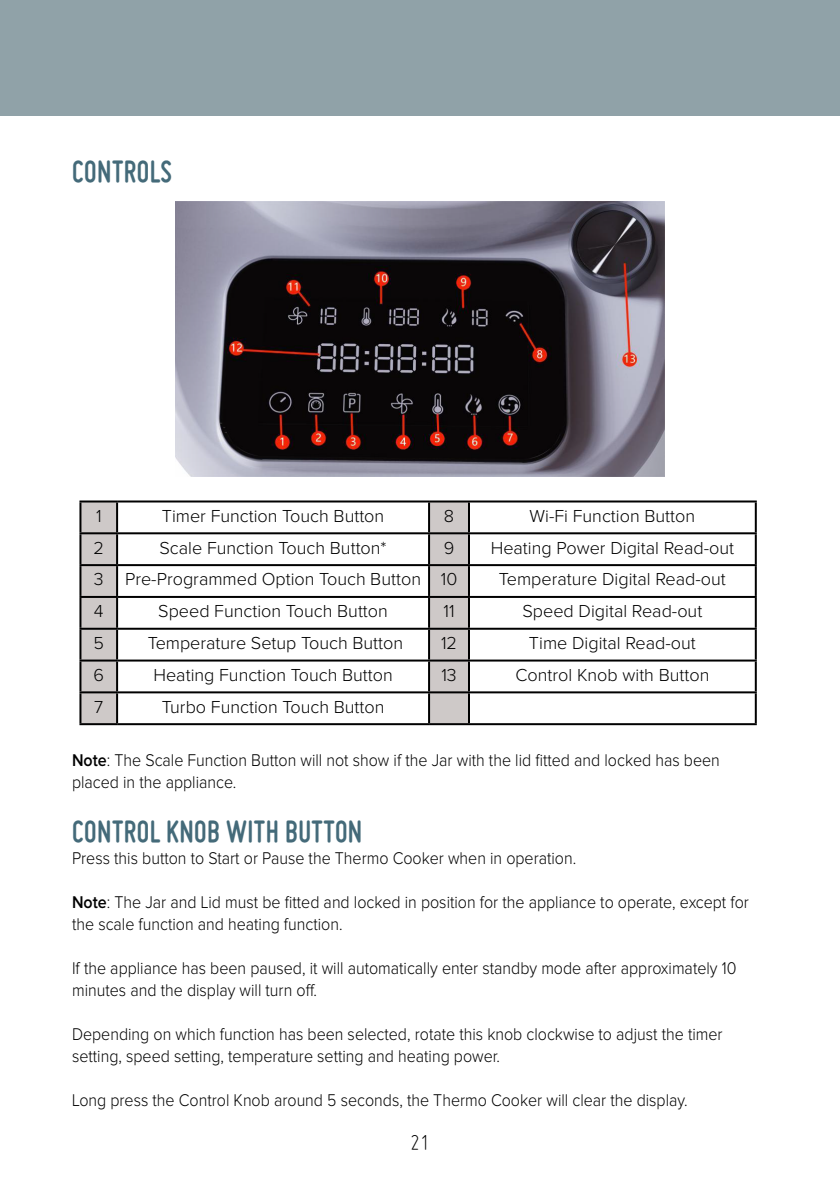
<style>
.page{position:relative;width:840px;height:1191px;background:#fff}
.page>*{position:absolute;margin:0;border:0;box-sizing:border-box;transform-origin:0 0}
.t1{font:700 33px "Miso";letter-spacing:.015em;color:#446a79;scale:.91 1}
.t2{font:300 24px "Miso";color:#000}
.t3{font:300 18px "Proxima Nova";color:#000}
.t4{font:300 17.6px/22px "Proxima Nova";color:#000;scale:.91 1}
.s1{font-weight:600}
</style>
<div class="page">
<div style="left:0;top:0;width:839px;height:116px;background:#90a2a8"></div>
<img style="left:176px;top:201px;width:487px;height:275px">
<svg style="left:81px;top:502px;width:386px;height:221px"></svg>
<hr style="left:79px;top:500px;width:38px;height:2px;background:#000">
<hr style="left:79px;top:502px;width:2px;height:30px;background:#000">
<hr style="left:117px;top:500px;width:312px;height:2px;background:#000">
<hr style="left:116px;top:502px;width:2px;height:30px;background:#000">
<hr style="left:429px;top:500px;width:39px;height:2px;background:#000">
<hr style="left:428px;top:502px;width:2px;height:30px;background:#000">
<hr style="left:468px;top:500px;width:288px;height:2px;background:#000">
<hr style="left:467px;top:502px;width:2px;height:30px;background:#000">
<hr style="left:754px;top:502px;width:2px;height:30px;background:#000">
<hr style="left:79px;top:532px;width:38px;height:2px;background:#000">
<hr style="left:79px;top:534px;width:2px;height:30px;background:#000">
<hr style="left:117px;top:532px;width:312px;height:2px;background:#000">
<hr style="left:116px;top:534px;width:2px;height:30px;background:#000">
<hr style="left:429px;top:532px;width:39px;height:2px;background:#000">
<hr style="left:428px;top:534px;width:2px;height:30px;background:#000">
<hr style="left:468px;top:532px;width:288px;height:2px;background:#000">
<hr style="left:467px;top:534px;width:2px;height:30px;background:#000">
<hr style="left:754px;top:534px;width:2px;height:30px;background:#000">
<hr style="left:79px;top:564px;width:38px;height:2px;background:#000">
<hr style="left:79px;top:566px;width:2px;height:30px;background:#000">
<hr style="left:117px;top:564px;width:312px;height:2px;background:#000">
<hr style="left:116px;top:566px;width:2px;height:30px;background:#000">
<hr style="left:429px;top:564px;width:39px;height:2px;background:#000">
<hr style="left:428px;top:566px;width:2px;height:30px;background:#000">
<hr style="left:468px;top:564px;width:288px;height:2px;background:#000">
<hr style="left:467px;top:566px;width:2px;height:30px;background:#000">
<hr style="left:754px;top:566px;width:2px;height:30px;background:#000">
<hr style="left:79px;top:596px;width:38px;height:2px;background:#000">
<hr style="left:79px;top:598px;width:2px;height:30px;background:#000">
<hr style="left:117px;top:596px;width:312px;height:2px;background:#000">
<hr style="left:116px;top:598px;width:2px;height:30px;background:#000">
<hr style="left:429px;top:596px;width:39px;height:2px;background:#000">
<hr style="left:428px;top:598px;width:2px;height:30px;background:#000">
<hr style="left:468px;top:596px;width:288px;height:2px;background:#000">
<hr style="left:467px;top:598px;width:2px;height:30px;background:#000">
<hr style="left:754px;top:598px;width:2px;height:30px;background:#000">
<hr style="left:79px;top:628px;width:38px;height:2px;background:#000">
<hr style="left:79px;top:630px;width:2px;height:29px;background:#000">
<hr style="left:117px;top:628px;width:312px;height:2px;background:#000">
<hr style="left:116px;top:630px;width:2px;height:29px;background:#000">
<hr style="left:429px;top:628px;width:39px;height:2px;background:#000">
<hr style="left:428px;top:630px;width:2px;height:29px;background:#000">
<hr style="left:468px;top:628px;width:288px;height:2px;background:#000">
<hr style="left:467px;top:630px;width:2px;height:29px;background:#000">
<hr style="left:754px;top:630px;width:2px;height:29px;background:#000">
<hr style="left:79px;top:659px;width:38px;height:2px;background:#000">
<hr style="left:79px;top:661px;width:2px;height:30px;background:#000">
<hr style="left:117px;top:659px;width:312px;height:2px;background:#000">
<hr style="left:116px;top:661px;width:2px;height:30px;background:#000">
<hr style="left:429px;top:659px;width:39px;height:2px;background:#000">
<hr style="left:428px;top:661px;width:2px;height:30px;background:#000">
<hr style="left:468px;top:659px;width:288px;height:2px;background:#000">
<hr style="left:467px;top:661px;width:2px;height:30px;background:#000">
<hr style="left:754px;top:661px;width:2px;height:30px;background:#000">
<hr style="left:79px;top:691px;width:38px;height:2px;background:#000">
<hr style="left:79px;top:693px;width:2px;height:30px;background:#000">
<hr style="left:117px;top:691px;width:312px;height:2px;background:#000">
<hr style="left:116px;top:693px;width:2px;height:30px;background:#000">
<hr style="left:429px;top:691px;width:39px;height:2px;background:#000">
<hr style="left:428px;top:693px;width:2px;height:30px;background:#000">
<hr style="left:468px;top:691px;width:288px;height:2px;background:#000">
<hr style="left:467px;top:693px;width:2px;height:30px;background:#000">
<hr style="left:754px;top:693px;width:2px;height:30px;background:#000">
<hr style="left:79px;top:723px;width:38px;height:2px;background:#000">
<hr style="left:117px;top:723px;width:312px;height:2px;background:#000">
<hr style="left:429px;top:723px;width:39px;height:2px;background:#000">
<hr style="left:468px;top:723px;width:288px;height:2px;background:#000">
<h1 class="t1" style="left:72px;top:153px;width:111px">CONTROLS</h1>
<p class="t3" style="left:96px;top:506px;width:7px">1</p>
<p class="t3" style="left:162px;top:506px;width:224px">Timer Function Touch Button</p>
<p class="t3" style="left:443px;top:506px;width:12px">8</p>
<p class="t3" style="left:529px;top:506px;width:167px">Wi-Fi Function Button</p>
<p class="t3" style="left:93px;top:537px;width:12px">2</p>
<p class="t3" style="left:159px;top:537px;width:228px">Scale Function Touch Button*</p>
<p class="t3" style="left:443px;top:537px;width:12px">9</p>
<p class="t3" style="left:490px;top:537px;width:245px">Heating Power Digital Read-out</p>
<p class="t3" style="left:94px;top:569px;width:365px">3 Pre-Programmed Option Touch Button 10</p>
<p class="t3" style="left:498px;top:569px;width:228px">Temperature Digital Read-out</p>
<p class="t3" style="left:94px;top:601px;width:11px">4</p>
<p class="t3" style="left:158px;top:601px;width:231px">Speed Function Touch Button</p>
<p class="t3" style="left:443px;top:601px;width:13px">11</p>
<p class="t3" style="left:522px;top:601px;width:181px">Speed Digital Read-out</p>
<p class="t3" style="left:93px;top:633px;width:12px">5</p>
<p class="t3" style="left:148px;top:633px;width:257px">Temperature Setup Touch Button</p>
<p class="t3" style="left:441px;top:633px;width:18px">12</p>
<p class="t3" style="left:528px;top:633px;width:168px">Time Digital Read-out</p>
<p class="t3" style="left:93px;top:665px;width:12px">6</p>
<p class="t3" style="left:153px;top:665px;width:241px">Heating Function Touch Button</p>
<p class="t3" style="left:441px;top:665px;width:17px">13</p>
<p class="t3" style="left:515px;top:665px;width:195px">Control Knob with Button</p>
<p class="t3" style="left:94px;top:696px;width:11px">7</p>
<p class="t3" style="left:162px;top:696px;width:224px">Turbo Function Touch Button</p>
<p class="t4" style="left:72px;top:750px;width:713px"><span class="s1">Note</span>: The Scale Function Button will not show if the Jar with the lid fitted and locked has been placed in the appliance.</p>
<h1 class="t1" style="left:72px;top:813px;width:320px">CONTROL KNOB WITH BUTTON</h1>
<p class="t4" style="left:72px;top:848px;width:555px">Press this button to Start or Pause the Thermo Cooker when in operation.</p>
<p class="t4" style="left:72px;top:892px;width:744px"><span class="s1">Note</span>: The Jar and Lid must be fitted and locked in position for the appliance to operate, except for the scale function and heating function.</p>
<p class="t4" style="left:72px;top:958px;width:731px">If the appliance has been paused, it will automatically enter standby mode after approximately 10 minutes and the display will turn off.</p>
<p class="t4" style="left:72px;top:1024px;width:716px">Depending on which function has been selected, rotate this knob clockwise to adjust the timer setting, speed setting, temperature setting and heating power.</p>
<p class="t4" style="left:72px;top:1090px;width:677px">Long press the Control Knob around 5 seconds, the Thermo Cooker will clear the display.</p>
<h2 class="t2" style="left:410px;top:1129px;width:21px">21</h2>
</div>
